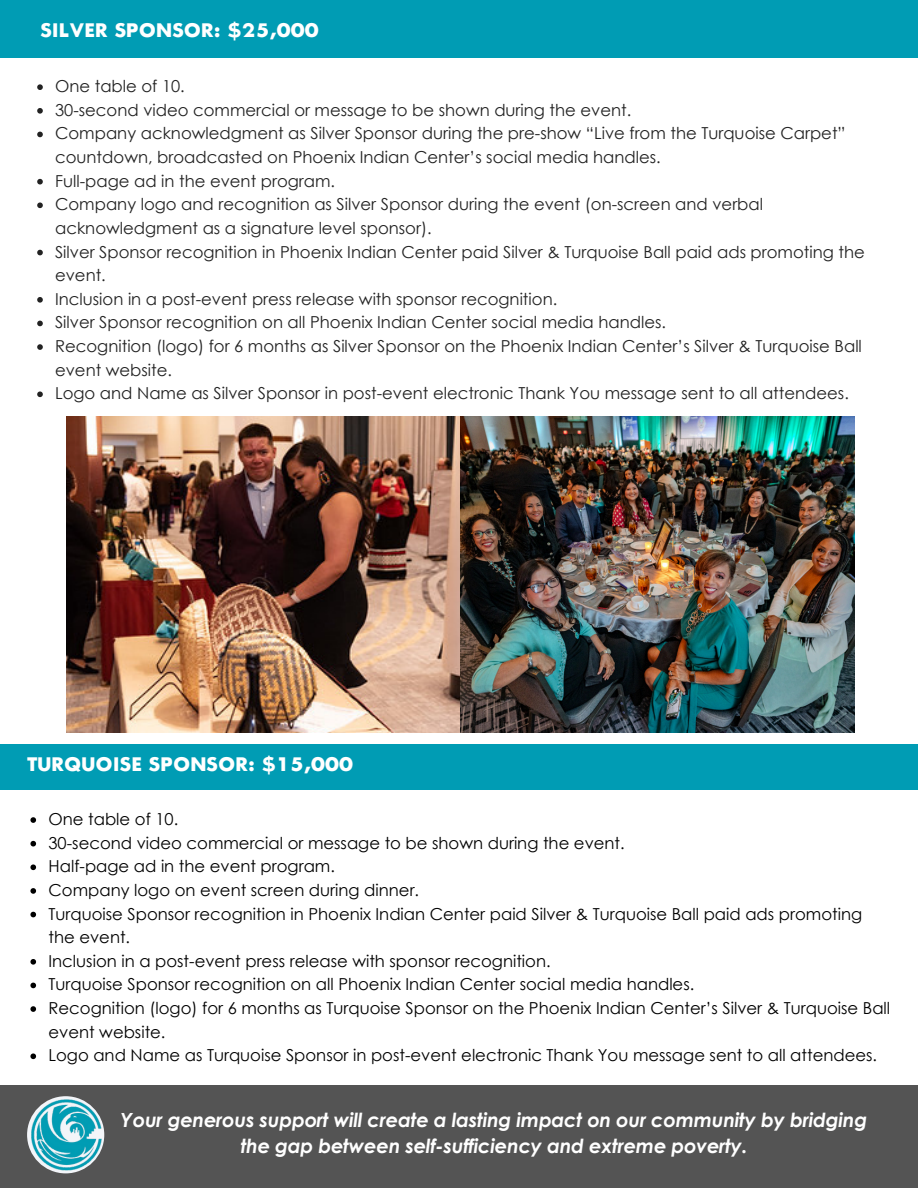
<style>
.page{position:relative;width:918px;height:1188px;background:#fff}
.page>*{position:absolute;margin:0;border:0;box-sizing:border-box;transform-origin:0 0}
.t1{font:800 21px "Tw Cen MT Std";color:#fff}
.t2{font:italic 700 19.5px/25.8px "Century Gothic";letter-spacing:-.01em;color:#fff;text-align:center}
.t3{font:16.5px/23.7px "Century Gothic";color:#222}
.t4{font:16.5px/23.7px "Century Gothic";color:#000}
</style>
<div class="page">
<div style="left:0;top:744px;width:918px;height:46px;background:#009cb4"></div>
<div style="left:0;top:1085px;width:918px;height:103px;background:#545454"></div>
<div style="left:27px;top:1096px;width:77px;height:77px;background:#f3f5f9;border-radius:50%"></div>
<img style="left:29px;top:1099px;width:73px;height:72px">
<div style="left:0;top:0;width:918px;height:57px;background:#009cb4"></div>
<svg style="left:37px;top:84px;width:6px;height:6px"></svg>
<svg style="left:37px;top:108px;width:6px;height:6px"></svg>
<svg style="left:37px;top:132px;width:6px;height:5px"></svg>
<svg style="left:37px;top:179px;width:6px;height:5px"></svg>
<svg style="left:37px;top:202px;width:6px;height:6px"></svg>
<svg style="left:37px;top:250px;width:6px;height:5px"></svg>
<svg style="left:37px;top:297px;width:6px;height:6px"></svg>
<svg style="left:37px;top:321px;width:6px;height:5px"></svg>
<svg style="left:37px;top:344px;width:6px;height:6px"></svg>
<svg style="left:37px;top:391px;width:6px;height:6px"></svg>
<svg style="left:30px;top:817px;width:6px;height:6px"></svg>
<svg style="left:30px;top:841px;width:6px;height:5px"></svg>
<svg style="left:30px;top:864px;width:6px;height:6px"></svg>
<svg style="left:30px;top:888px;width:6px;height:6px"></svg>
<svg style="left:30px;top:912px;width:6px;height:5px"></svg>
<svg style="left:30px;top:959px;width:6px;height:6px"></svg>
<svg style="left:30px;top:983px;width:6px;height:5px"></svg>
<svg style="left:30px;top:1006px;width:6px;height:6px"></svg>
<svg style="left:30px;top:1053px;width:6px;height:6px"></svg>
<img style="left:66px;top:416px;width:789px;height:316px">
<p class="t1" style="left:40px;top:23px;width:280px">SILVER SPONSOR: $25,000</p>
<h1 class="t3" style="left:55px;top:74px;width:131px">One table of 10.</h1>
<p class="t3" style="left:55px;top:98px;width:578px">30-second video commercial or message to be shown during the event.</p>
<p class="t3" style="left:55px;top:121px;width:792px">Company acknowledgment as Silver Sponsor during the pre-show “Live from the Turquoise Carpet” countdown, broadcasted on Phoenix Indian Center’s social media handles.</p>
<p class="t3" style="left:55px;top:168px;width:282px">Full-page ad in the event program.</p>
<p class="t3" style="left:55px;top:192px;width:710px">Company logo and recognition as Silver Sponsor during the event (on-screen and verbal acknowledgment as a signature level sponsor).</p>
<p class="t3" style="left:55px;top:239px;width:811px">Silver Sponsor recognition in Phoenix Indian Center paid Silver &amp; Turquoise Ball paid ads promoting the event.</p>
<p class="t3" style="left:55px;top:287px;width:504px">Inclusion in a post-event press release with sponsor recognition.</p>
<p class="t3" style="left:55px;top:310px;width:612px">Silver Sponsor recognition on all Phoenix Indian Center social media handles.</p>
<p class="t3" style="left:55px;top:334px;width:808px">Recognition (logo) for 6 months as Silver Sponsor on the Phoenix Indian Center’s Silver &amp; Turquoise Ball event website.</p>
<p class="t3" style="left:55px;top:381px;width:795px">Logo and Name as Silver Sponsor in post-event electronic Thank You message sent to all attendees.</p>
<p class="t1" style="left:27px;top:758px;width:327px">TURQUOISE SPONSOR: $15,000</p>
<p class="t4" style="left:49px;top:807px;width:131px">One table of 10.</p>
<p class="t4" style="left:49px;top:830px;width:578px">30-second video commercial or message to be shown during the event.</p>
<p class="t4" style="left:49px;top:854px;width:288px">Half-page ad in the event program.</p>
<h1 class="t4" style="left:49px;top:878px;width:372px">Company logo on event screen during dinner.</h1>
<p class="t4" style="left:49px;top:901px;width:815px">Turquoise Sponsor recognition in Phoenix Indian Center paid Silver &amp; Turquoise Ball paid ads promoting the event.</p>
<p class="t4" style="left:49px;top:949px;width:504px">Inclusion in a post-event press release with sponsor recognition.</p>
<p class="t4" style="left:49px;top:972px;width:647px">Turquoise Sponsor recognition on all Phoenix Indian Center social media handles.</p>
<p class="t4" style="left:49px;top:996px;width:843px">Recognition (logo) for 6 months as Turquoise Sponsor on the Phoenix Indian Center’s Silver &amp; Turquoise Ball event website.</p>
<p class="t4" style="left:49px;top:1043px;width:830px">Logo and Name as Turquoise Sponsor in post-event electronic Thank You message sent to all attendees.</p>
<p class="t2" style="left:121px;top:1106px;width:748px">Your generous support will create a lasting impact on our community by bridging the gap between self-sufficiency and extreme poverty.</p>
</div>
